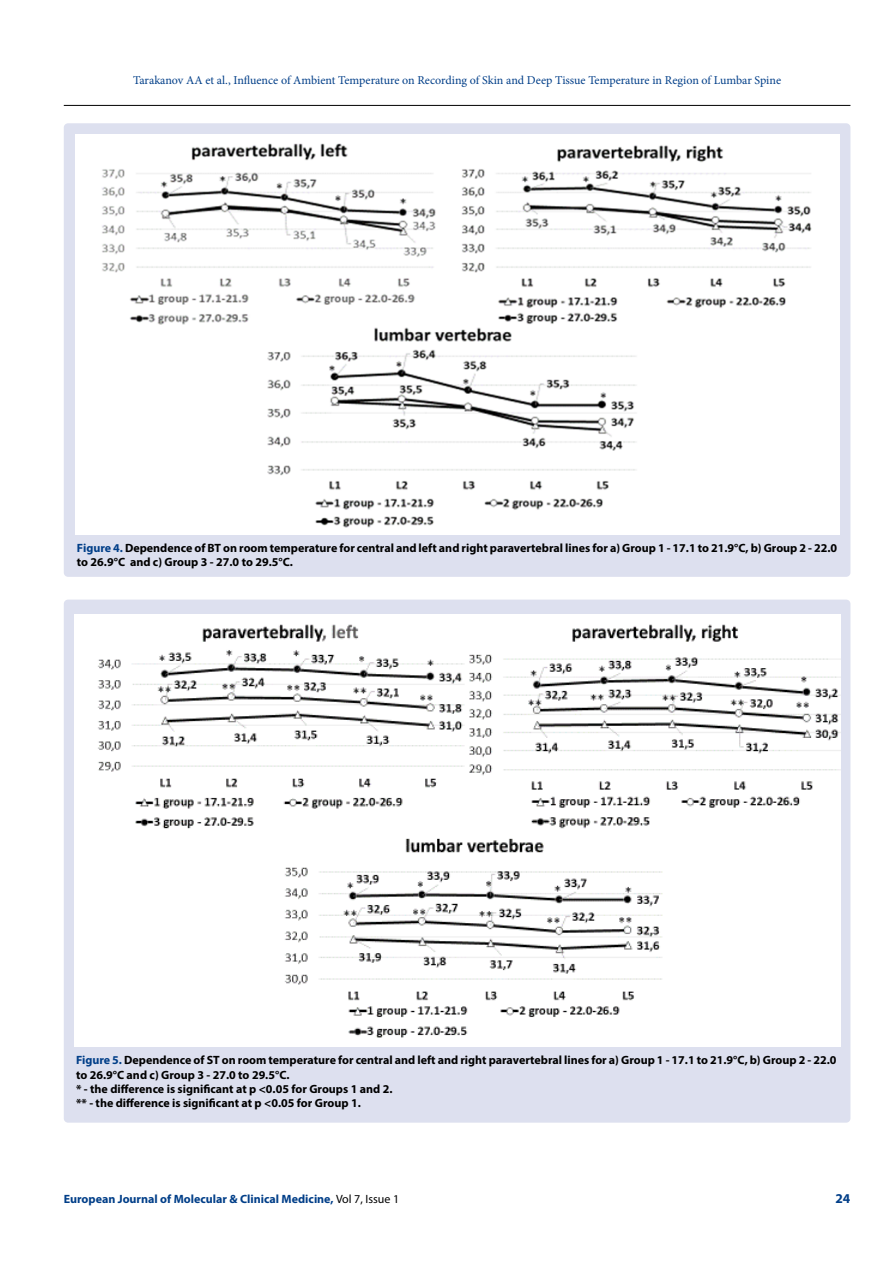
<style>
.page{position:relative;width:893px;height:1263px;background:#fff}
.page>*{position:absolute;margin:0;border:0;box-sizing:border-box;transform-origin:0 0}
.t1{font:700 13.5px "Myriad Pro";color:#003e88}
.t2{font:700 12px/14.4px "Myriad Pro";color:#000}
.t3{font:12px "Minion Pro";letter-spacing:-.005em;color:#003e88}
.t4{font:700 12px "Myriad Pro";color:#003e88}
.s1{color:#003e88}
.s2{font-weight:400;color:#000}
</style>
<div class="page">
<hr style="left:64px;top:105px;width:786px;height:1px;background:#000">
<div style="left:64px;top:123px;width:786px;height:454px;background:#dde0ef;border-radius:4px"></div>
<img style="left:75px;top:134px;width:764px;height:400px">
<div style="left:64px;top:600px;width:786px;height:523px;background:#dde0ef;border-radius:4px"></div>
<img style="left:74px;top:615px;width:766px;height:432px">
<p class="t3" style="left:133px;top:72px;width:649px">Tarakanov AA et al., Influence of Ambient Temperature on Recording of Skin and Deep Tissue Temperature in Region of Lumbar Spine</p>
<p class="t2" style="left:77px;top:540px;width:762px"><span class="s1">Figure 4.</span> Dependence of BT on room temperature for central and left and right paravertebral lines for a) Group 1 - 17.1 to 21.9°С, b) Group 2 - 22.0 to 26.9°С and с) Group 3 - 27.0 to 29.5°С.</p>
<p class="t2" style="left:76px;top:1052px;width:762px"><span class="s1">Figure 5.</span> Dependence of ST on room temperature for central and left and right paravertebral lines for a) Group 1 - 17.1 to 21.9°С, b) Group 2 - 22.0 to 26.9°С and с) Group 3 - 27.0 to 29.5°С.<br>* - the difference is significant at p &lt;0.05 for Groups 1 and 2.<br>** - the difference is significant at p &lt;0.05 for Group 1.</p>
<p class="t4" style="left:64px;top:1191px;width:337px">European Journal of Molecular &amp; Clinical Medicine, <span class="s2">Vol 7, Issue 1</span></p>
<p class="t1" style="left:835px;top:1189px;width:16px">24</p>
</div>
